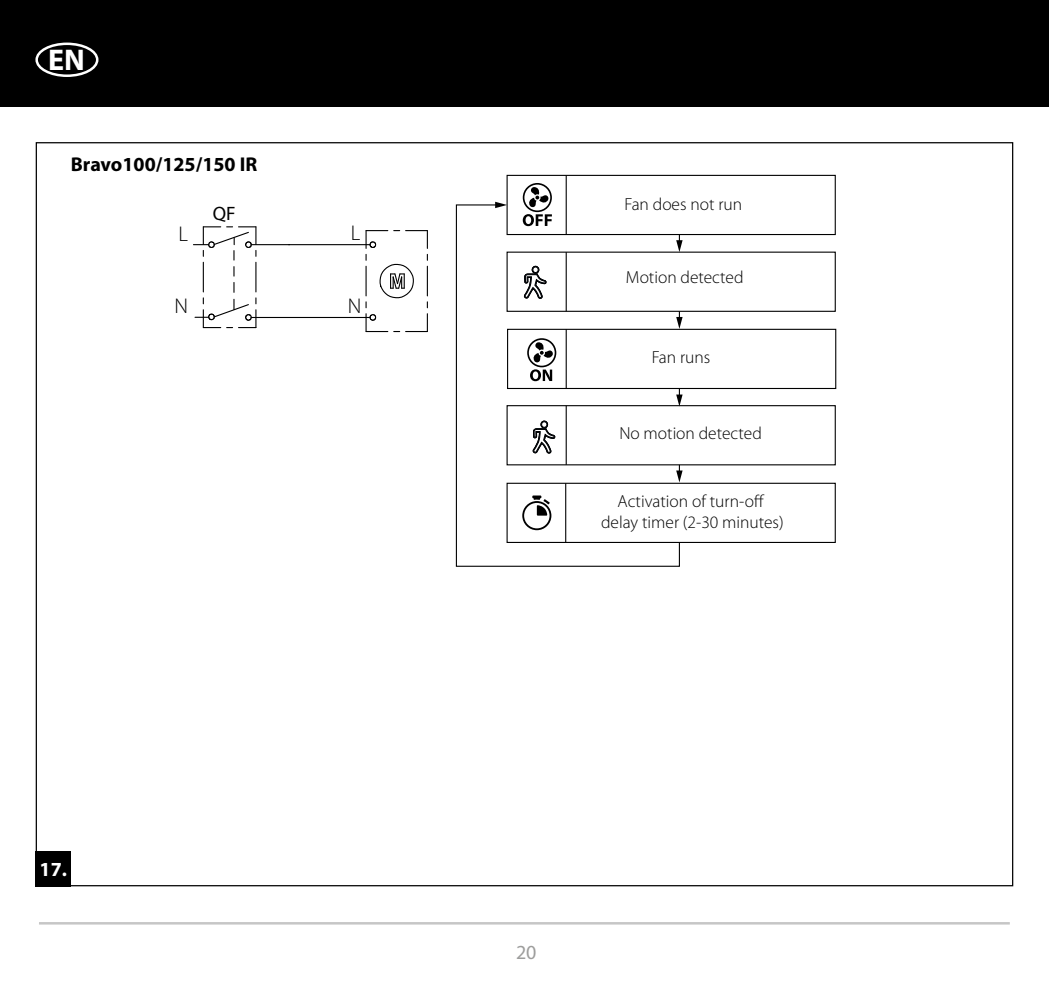
<style>
.page{position:relative;width:1049px;height:993px;background:#fff}
.page>*{position:absolute;margin:0;border:0;box-sizing:border-box;transform-origin:0 0}
.t1{font:700 30px "Myriad Pro";color:#fff}
.t2{font:300 21.25px "Myriad Pro";color:#000}
.t3{font:700 20px "Myriad Pro";color:#000}
.t4{font:700 20px "Myriad Pro";color:#fff}
.t5{font:20px "Myriad Pro";color:#9d9d9c}
.t6{font:19.5px "Myriad Pro";color:#000}
.t7{font:300 17.5px/21px "Myriad Pro";color:#000;text-align:center}
</style>
<div class="page">
<hr style="left:39px;top:921px;width:971px;height:3px;background:#c6c6c6">
<div style="left:0;top:0;width:1049px;height:106px;background:#000"></div>
<div style="left:35px;top:43px;width:63px;height:34px;border:2px solid #fff;border-radius:50%"></div>
<div style="left:506px;top:175px;width:330px;height:60px;border:1px solid #000"></div>
<div style="left:506px;top:251px;width:330px;height:61px;border:1px solid #000"></div>
<div style="left:507px;top:328px;width:329px;height:61px;border:1px solid #000"></div>
<div style="left:506px;top:405px;width:330px;height:60px;border:1px solid #000"></div>
<svg style="left:680px;top:234px;width:2px;height:18px"></svg>
<svg style="left:680px;top:311px;width:2px;height:18px"></svg>
<svg style="left:455px;top:204px;width:225px;height:363px"></svg>
<svg style="left:495px;top:202px;width:12px;height:6px"></svg>
<svg style="left:523px;top:183px;width:29px;height:43px"></svg>
<svg style="left:527px;top:338px;width:29px;height:43px"></svg>
<hr style="left:566px;top:175px;width:1px;height:59px;background:#000">
<hr style="left:566px;top:252px;width:1px;height:59px;background:#000">
<hr style="left:566px;top:329px;width:1px;height:59px;background:#000">
<hr style="left:566px;top:405px;width:1px;height:59px;background:#000">
<svg style="left:524px;top:265px;width:22px;height:34px"></svg>
<svg style="left:532px;top:420px;width:23px;height:34px"></svg>
<div style="left:506px;top:482px;width:330px;height:61px;border:1px solid #000"></div>
<hr style="left:565px;top:483px;width:1px;height:59px;background:#000">
<svg style="left:522px;top:495px;width:29px;height:35px"></svg>
<svg style="left:676px;top:464px;width:6px;height:18px"></svg>
<svg style="left:676px;top:389px;width:6px;height:17px"></svg>
<svg style="left:406px;top:230px;width:22px;height:18px"></svg>
<hr style="left:203px;top:262px;width:1px;height:30px;background:#000">
<hr style="left:255px;top:262px;width:1px;height:30px;background:#000">
<hr style="left:269px;top:317px;width:101px;height:1px;background:#000">
<hr style="left:251px;top:244px;width:38px;height:1px;background:#000">
<hr style="left:289px;top:244px;width:81px;height:1px;background:#000">
<svg style="left:365px;top:254px;width:63px;height:78px"></svg>
<svg style="left:365px;top:230px;width:23px;height:18px"></svg>
<svg style="left:193px;top:226px;width:63px;height:34px"></svg>
<svg style="left:195px;top:298px;width:74px;height:30px"></svg>
<div style="left:35px;top:850px;width:36px;height:36px;background:#000"></div>
<h1 class="t1" style="left:48px;top:40px;width:38px">EN</h1>
<p class="t3" style="left:71px;top:151px;width:188px">Bravo100/125/150 IR</p>
<p class="t2" style="left:178px;top:222px;width:11px">L</p>
<p class="t2" style="left:174px;top:294px;width:15px">N</p>
<p class="t6" style="left:213px;top:201px;width:24px">QF</p>
<p class="t2" style="left:351px;top:221px;width:11px">L</p>
<p class="t2" style="left:348px;top:294px;width:15px">N</p>
<p class="t4" style="left:40px;top:856px;width:29px">17.</p>
<p class="t7" style="left:624px;top:194px;width:119px">Fan does not run</p>
<p class="t7" style="left:626px;top:267px;width:119px">Motion detected</p>
<p class="t7" style="left:652px;top:346px;width:60px">Fan runs</p>
<p class="t7" style="left:619px;top:423px;width:144px">No motion detected</p>
<p class="t7" style="left:601px;top:491px;width:184px">Activation of turn-off delay timer (2-30 minutes)</p>
<p class="t5" style="left:516px;top:939px;width:22px">20</p>
</div>
